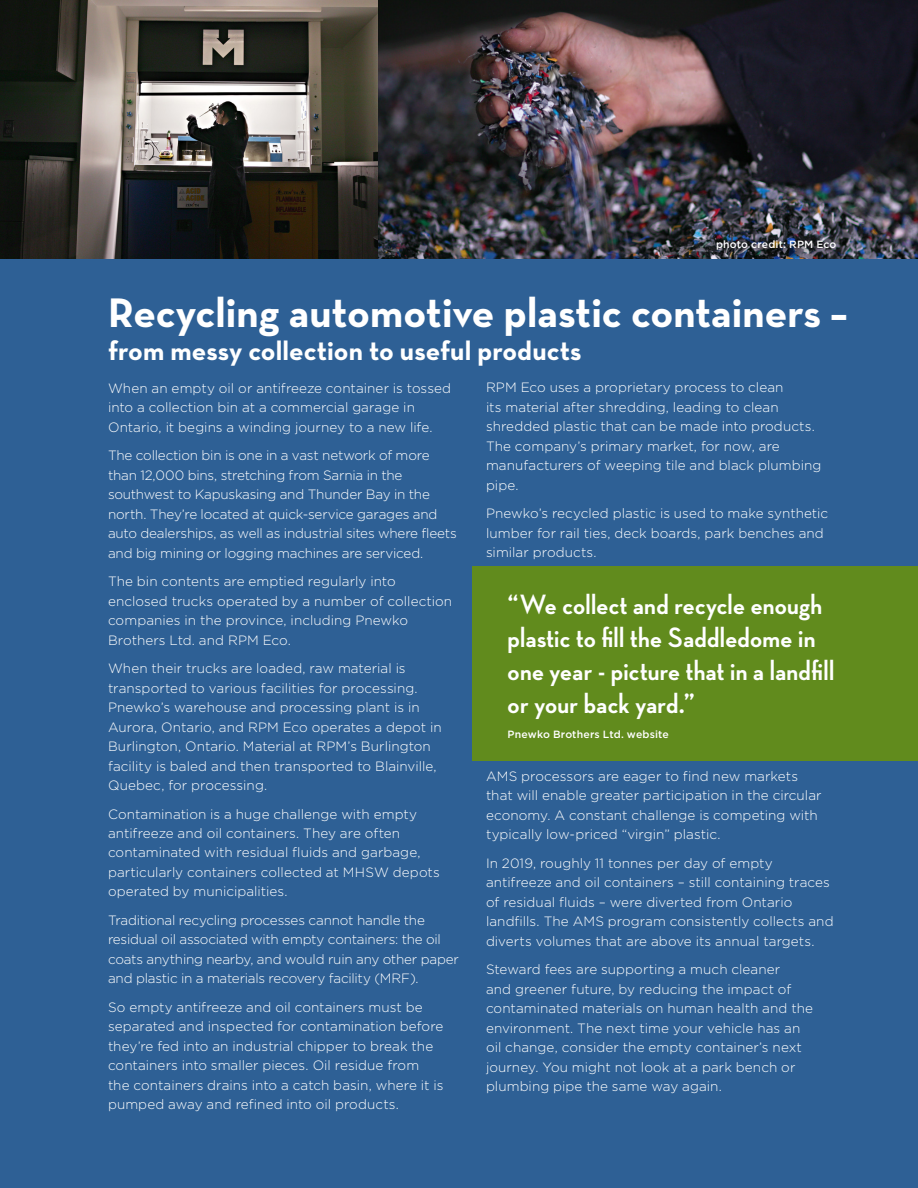
<style>
.page{position:relative;width:918px;height:1188px;background:#2e6095}
.page>*{position:absolute;margin:0;border:0;box-sizing:border-box;transform-origin:0 0}
.t1{font:700 42px "Neutra Text";color:#fff}
.t2{font:700 28.5px/33px "Neutra Disp";letter-spacing:.01em;color:#fff}
.t3{font:700 27px "Neutra Text";letter-spacing:.005em;color:#fff}
.t4{font:300 13.5px/19.5px "Gotham HTF";color:#fff}
.t5{font:500 10.5px "Gotham HTF";letter-spacing:.015em;color:#fff}
</style>
<div class="page">
<img style="left:0;top:0;width:378px;height:258px">
<img style="left:378px;top:0;width:540px;height:258px">
<div style="left:472px;top:566px;width:446px;height:195px;background:#618b1d"></div>
<img style="left:714px;top:236px;width:134px;height:23px">
<p class="t5" style="left:716px;top:238px;width:122px">photo credit: RPM Eco</p>
<h1 class="t1" style="left:108px;top:287px;width:741px">Recycling automotive plastic containers –</h1>
<h3 class="t3" style="left:108px;top:334px;width:475px">from messy collection to useful products</h3>
<p class="t4" style="left:108px;top:378px;width:345px">When an empty oil or antifreeze container is tossed into a collection bin at a commercial garage in<br>Ontario, it begins a winding journey to a new life.</p>
<p class="t4" style="left:108px;top:445px;width:350px">The collection bin is one in a vast network of more than 12,000 bins, stretching from Sarnia in the southwest to Kapuskasing and Thunder Bay in the north. They’re located at quick-service garages and auto dealerships, as well as industrial sites where fleets and big mining or logging machines are serviced.</p>
<p class="t4" style="left:108px;top:571px;width:346px">The bin contents are emptied regularly into enclosed trucks operated by a number of collection companies in the province, including Pnewko Brothers Ltd. and RPM Eco.</p>
<p class="t4" style="left:108px;top:658px;width:335px">When their trucks are loaded, raw material is transported to various facilities for processing.<br>Pnewko’s warehouse and processing plant is in Aurora, Ontario, and RPM Eco operates a depot in Burlington, Ontario. Material at RPM’s Burlington facility is baled and then transported to Blainville, Quebec, for processing.</p>
<p class="t4" style="left:108px;top:804px;width:333px">Contamination is a huge challenge with empty antifreeze and oil containers. They are often contaminated with residual fluids and garbage, particularly containers collected at MHSW depots operated by municipalities.</p>
<p class="t4" style="left:108px;top:910px;width:352px">Traditional recycling processes cannot handle the residual oil associated with empty containers: the oil coats anything nearby, and would ruin any other paper and plastic in a materials recovery facility (MRF).</p>
<p class="t4" style="left:108px;top:997px;width:337px">So empty antifreeze and oil containers must be separated and inspected for contamination before they’re fed into an industrial chipper to break the containers into smaller pieces. Oil residue from the containers drains into a catch basin, where it is pumped away and refined into oil products.</p>
<p class="t4" style="left:486px;top:378px;width:337px">RPM Eco uses a proprietary process to clean<br>its material after shredding, leading to clean shredded plastic that can be made into products.<br>The company’s primary market, for now, are manufacturers of weeping tile and black plumbing pipe.</p>
<p class="t4" style="left:486px;top:504px;width:344px">Pnewko’s recycled plastic is used to make synthetic lumber for rail ties, deck boards, park benches and similar products.</p>
<h2 class="t2" style="left:508px;top:588px;width:328px">“We collect and recycle enough plastic to fill the Saddledome in one year - picture that in a landfill or your back yard.”</h2>
<p class="t5" style="left:508px;top:729px;width:163px">Pnewko Brothers Ltd. website</p>
<p class="t4" style="left:486px;top:766px;width:337px">AMS processors are eager to find new markets that will enable greater participation in the circular economy. A constant challenge is competing with typically low-priced “virgin” plastic.</p>
<p class="t4" style="left:486px;top:853px;width:349px">In 2019, roughly 11 tonnes per day of empty antifreeze and oil containers – still containing traces of residual fluids – were diverted from Ontario landfills. The AMS program consistently collects and diverts volumes that are above its annual targets.</p>
<p class="t4" style="left:486px;top:960px;width:329px">Steward fees are supporting a much cleaner<br>and greener future, by reducing the impact of contaminated materials on human health and the environment. The next time your vehicle has an oil change, consider the empty container’s next journey. You might not look at a park bench or plumbing pipe the same way again.</p>
</div>
